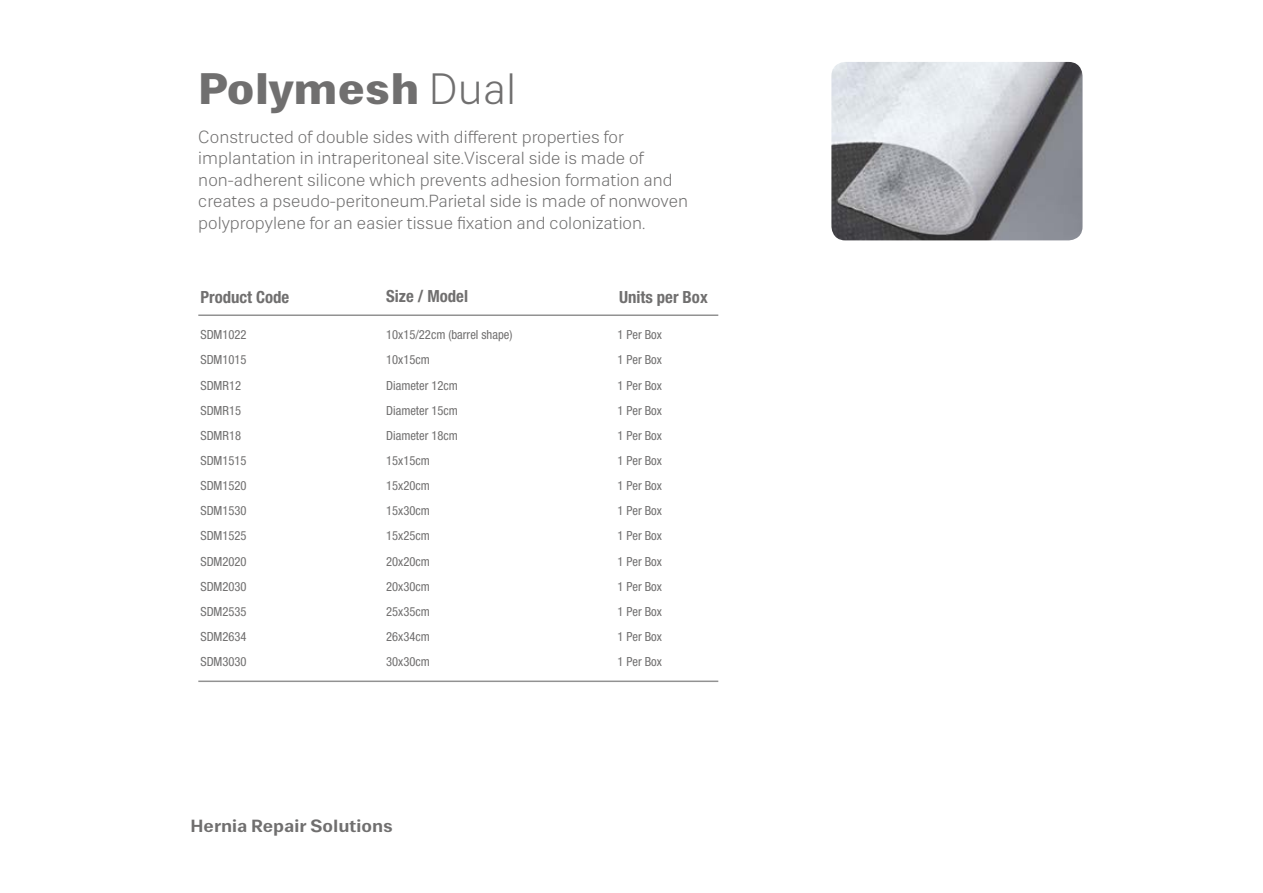
<style>
.page{position:relative;width:1263px;height:893px;background:#fff}
.page>*{position:absolute;margin:0;border:0;box-sizing:border-box;transform-origin:0 0}
.t1{font:45px "Caravel Regular 3";color:#706f6f}
.t2{font:18px/21.6px "Caravel Regular 4";color:#706f6f}
.t3{font:18px "Caravel Regular 2";color:#706f6f}
.t4{font:700 condensed 16.8px "Helvetica Neue LT Std";color:#706f6f}
.t5{font:condensed 12.6px/25.2px "Helvetica Neue LT Std";color:#706f6f}
.s1{font-family:"Caravel Regular 4"}
</style>
<div class="page">
<hr style="left:198px;top:314px;width:520px;height:2px;background:#929292">
<hr style="left:198px;top:680px;width:520px;height:2px;background:#929292">
<img style="left:831px;top:62px;width:251px;height:178px">
<h1 class="t1" style="left:198px;top:62px;width:319px">Polymesh <span class="s1">Dual</span></h1>
<p class="t2" style="left:198px;top:126px;width:491px">Constructed of double sides with different properties for implantation in intraperitoneal site.Visceral side is made of non-adherent silicone which prevents adhesion formation and creates a pseudo-peritoneum.Parietal side is made of nonwoven polypropylene for an easier tissue fixation and colonization.</p>
<h3 class="t4" style="left:200px;top:287px;width:91px">Product Code</h3>
<h3 class="t4" style="left:386px;top:285px;width:83px">Size / Model</h3>
<h3 class="t4" style="left:619px;top:287px;width:90px">Units per Box</h3>
<p class="t5" style="left:200px;top:322px;width:48px">SDM1022<br>SDM1015<br>SDMR12<br>SDMR15<br>SDMR18<br>SDM1515<br>SDM1520<br>SDM1530<br>SDM1525<br>SDM2020<br>SDM2030<br>SDM2535<br>SDM2634<br>SDM3030</p>
<p class="t5" style="left:386px;top:322px;width:128px">10x15/22cm (barrel shape)<br>10x15cm<br>Diameter 12cm<br>Diameter 15cm<br>Diameter 18cm<br>15x15cm<br>15x20cm<br>15x30cm<br>15x25cm<br>20x20cm<br>20x30cm<br>25x35cm<br>26x34cm<br>30x30cm</p>
<p class="t5" style="left:618px;top:322px;width:46px;text-align:justify">1 Per Box 1 Per Box 1 Per Box 1 Per Box 1 Per Box 1 Per Box 1 Per Box 1 Per Box 1 Per Box 1 Per Box 1 Per Box 1 Per Box 1 Per Box 1 Per Box</p>
<h2 class="t3" style="left:191px;top:815px;width:204px">Hernia Repair Solutions</h2>
</div>
